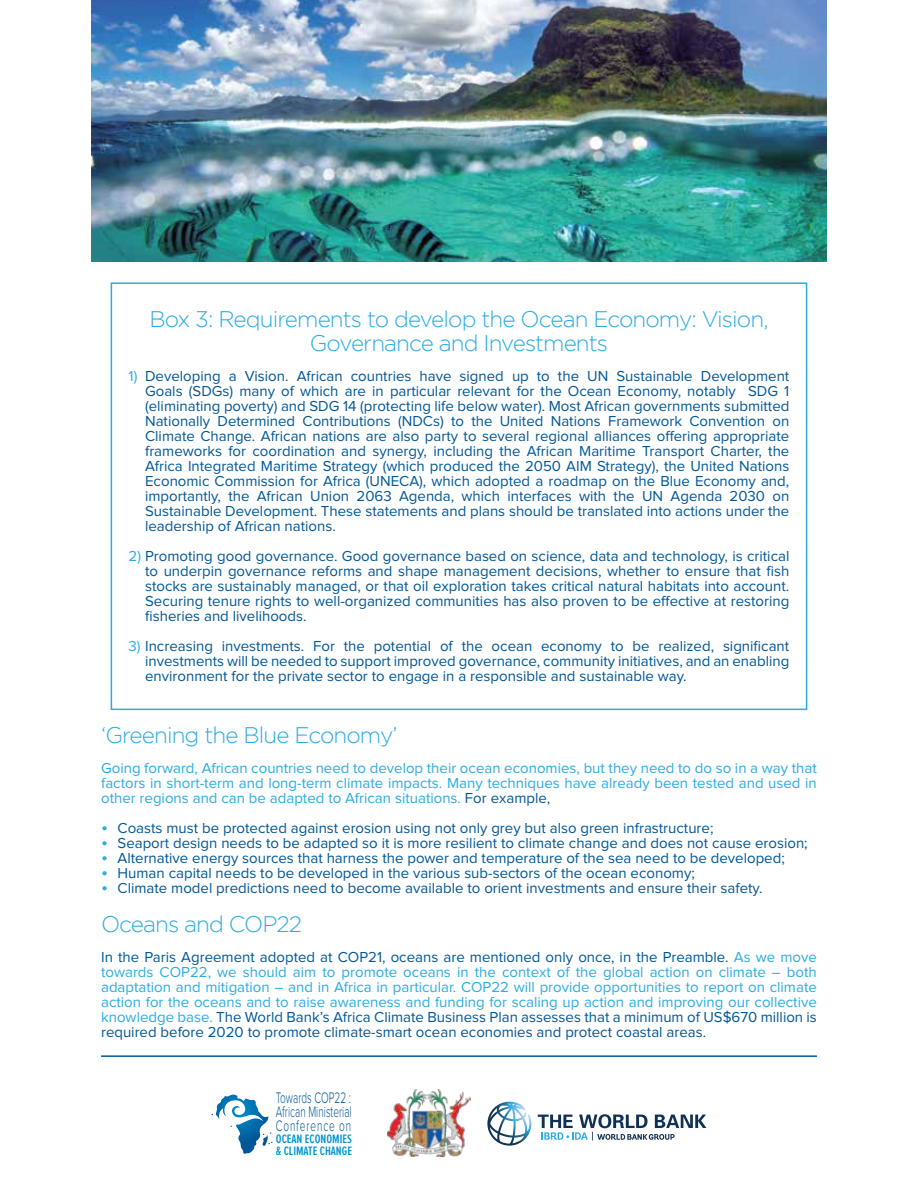
<style>
.page{position:relative;width:918px;height:1188px;background:#fff}
.page>*{position:absolute;margin:0;border:0;box-sizing:border-box;transform-origin:0 0}
.t1{font:300 22.5px/24px "Gotham";letter-spacing:-.04em;color:#2cace2;text-align:center}
.t2{font:300 15.75px/13.8px "Proxima Nova";color:#005798;text-align:justify;scale:.63 1}
.t3{font:15px/15px "Proxima Nova";color:#005798;text-align:justify}
.t4{font:15px/15px "Proxima Nova";color:#2cace2;text-align:justify}
.t5{font:600 12.6px/12.3px "Proxima Nova A Ex Cn";color:#0095d5}
.s1{color:#2cace2}
.s2{color:#005798}
.s3{font-size:19.5px;color:#2cace2}
</style>
<div class="page">
<div style="left:111px;top:282px;width:696px;height:428px;border:2px solid #2cace2"></div>
<hr style="left:101px;top:1055px;width:716px;height:2px;background:#005798">
<svg style="left:212px;top:1095px;width:60px;height:59px"></svg>
<img style="left:387px;top:1090px;width:83px;height:67px">
<svg style="left:487px;top:1102px;width:44px;height:44px"></svg>
<svg style="left:538px;top:1114px;width:168px;height:27px"></svg>
<img style="left:91px;top:0;width:736px;height:261px">
<h1 class="t1" style="left:149px;top:307px;width:621px">Box 3: Requirements to develop the Ocean Economy: Vision,<br>Governance and Investments</h1>
<p class="t3" style="left:145px;top:370px;width:646px;text-indent:-16px"><span class="s1">1)</span> Developing a Vision. African countries have signed up to the UN Sustainable Development Goals (SDGs) many of which are in particular relevant for the Ocean Economy, notably SDG 1 (eliminating poverty) and SDG 14 (protecting life below water). Most African governments submitted Nationally Determined Contributions (NDCs) to the United Nations Framework Convention on Climate Change. African nations are also party to several regional alliances offering appropriate frameworks for coordination and synergy, including the African Maritime Transport Charter, the Africa Integrated Maritime Strategy (which produced the 2050 AIM Strategy), the United Nations Economic Commission for Africa (UNECA), which adopted a roadmap on the Blue Economy and, importantly, the African Union 2063 Agenda, which interfaces with the UN Agenda 2030 on Sustainable Development. These statements and plans should be translated into actions under the leadership of African nations.</p>
<p class="t3" style="left:145px;top:550px;width:646px;text-indent:-16px"><span class="s1">2)</span> Promoting good governance. Good governance based on science, data and technology, is critical to underpin governance reforms and shape management decisions, whether to ensure that fish stocks are sustainably managed, or that oil exploration takes critical natural habitats into account.<br>Securing tenure rights to well-organized communities has also proven to be effective at restoring fisheries and livelihoods.</p>
<p class="t3" style="left:145px;top:640px;width:646px;text-indent:-16px"><span class="s1">3)</span> Increasing investments. For the potential of the ocean economy to be realized, significant investments will be needed to support improved governance, community initiatives, and an enabling environment for the private sector to engage in a responsible and sustainable way.</p>
<h1 class="t1" style="left:101px;top:723px;width:298px">‘Greening the Blue Economy’</h1>
<p class="t4" style="left:101px;top:761px;width:717px">Going forward, African countries need to develop their ocean economies, but they need to do so in a way that factors in short-term and long-term climate impacts. Many techniques have already been tested and used in other regions and can be adapted to African situations. <span class="s2">For example,</span></p>
<p class="t3" style="left:101px;top:821px;width:614px"><span class="s3">•</span> Coasts must be protected against erosion using not only grey but also green infrastructure;</p>
<p class="t3" style="left:101px;top:836px;width:708px"><span class="s3">•</span> Seaport design needs to be adapted so it is more resilient to climate change and does not cause erosion;</p>
<p class="t3" style="left:101px;top:851px;width:685px"><span class="s3">•</span> Alternative energy sources that harness the power and temperature of the sea need to be developed;</p>
<p class="t3" style="left:101px;top:866px;width:595px"><span class="s3">•</span> Human capital needs to be developed in the various sub-sectors of the ocean economy;</p>
<p class="t3" style="left:101px;top:881px;width:663px"><span class="s3">•</span> Climate model predictions need to become available to orient investments and ensure their safety.</p>
<h1 class="t1" style="left:101px;top:912px;width:203px">Oceans and COP22</h1>
<p class="t4" style="left:101px;top:950px;width:717px"><span class="s2">In the Paris Agreement adopted at COP21, oceans are mentioned only once, in the Preamble.</span> As we move towards COP22, we should aim to promote oceans in the context of the global action on climate – both adaptation and mitigation – and in Africa in particular. COP22 will provide opportunities to report on climate action for the oceans and to raise awareness and funding for scaling up action and improving our collective knowledge base. <span class="s2">The World Bank’s Africa Climate Business Plan assesses that a minimum of US$670 million is required before 2020 to promote climate-smart ocean economies and protect coastal areas.</span></p>
<p class="t2" style="left:276px;top:1092px;width:122px">Towards COP22 :<br>African Ministerial Conference on</p>
<p class="t5" style="left:276px;top:1132px;width:78px">OCEAN ECONOMIES &amp; CLIMATE CHANGE</p>
</div>
